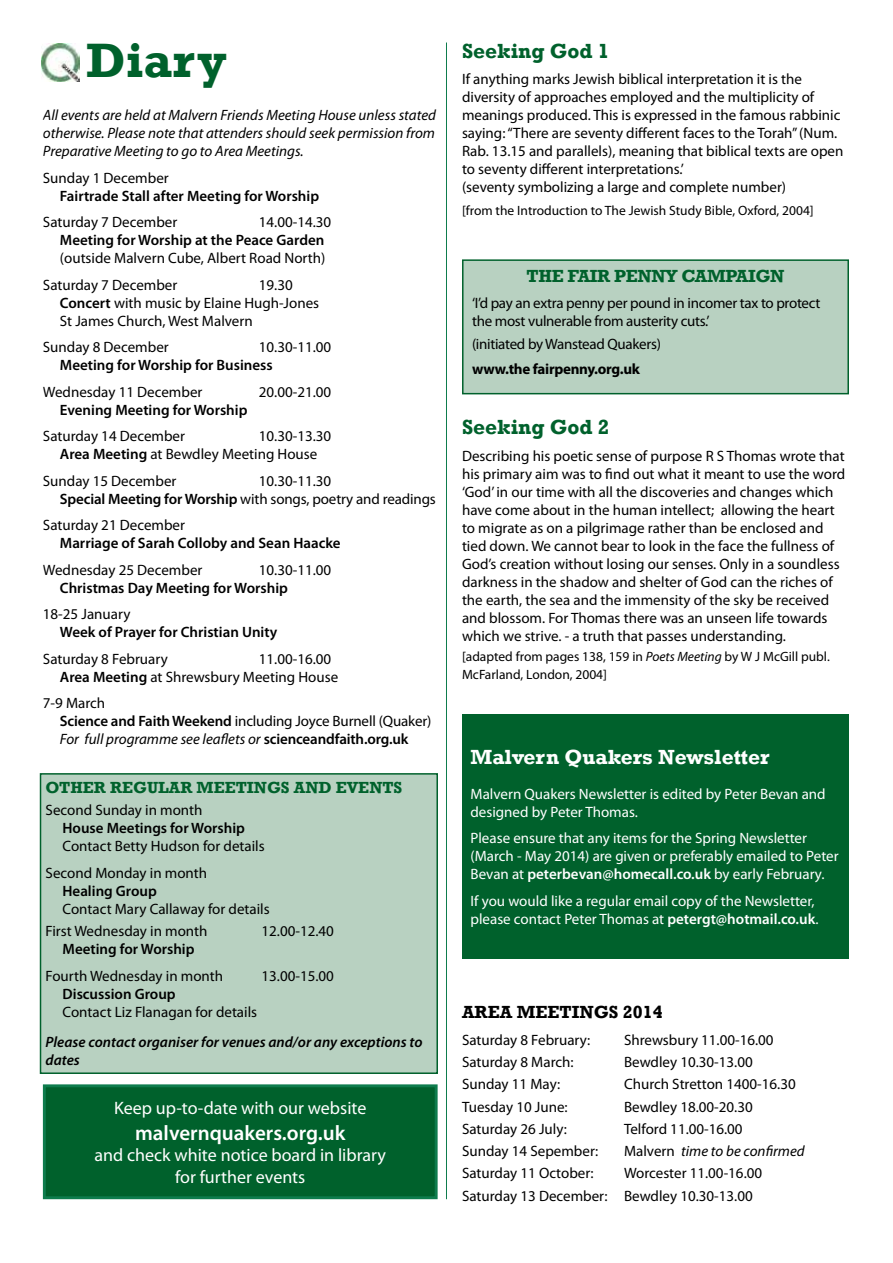
<style>
.page{position:relative;width:893px;height:1263px;background:#fff}
.page>*{position:absolute;margin:0;border:0;box-sizing:border-box;transform-origin:0 0}
.t1{font:700 49.5px "Rockwell";color:#00612c}
.t2{font:700 21px "Rockwell";color:#fff}
.t3{font:700 21px "Rockwell";color:#00612c}
.t4{font:600 21px "Myriad Pro";color:#fff}
.t5{font:18px/21.6px "Myriad Pro";color:#fff;text-align:center}
.t6{font:700 18px "Rockwell";letter-spacing:-.02em;color:#00612c}
.t7{font:700 18px "Rockwell";color:#000}
.t8{font:700 16.5px "Rockwell";color:#00612c}
.t9{font:15px/18px "Myriad Pro";color:#000}
.t10{font:600 15px/18px "Myriad Pro";color:#000}
.t11{font:15px/18px "Myriad Pro";color:#fff}
.t12{font:italic 15px/18px "Myriad Pro";color:#000;text-align:justify}
.t13{font:15px/18px "Myriad Pro";letter-spacing:-.02em;color:#000}
.t14{font:italic 600 15px/18px "Myriad Pro";color:#000}
.t15{font:700 15px "Myriad Pro";letter-spacing:-.02em;color:#000}
.t16{font:13.5px/18px "Myriad Pro";color:#000}
.s1{font-weight:600}
.s2{font-weight:400}
.s3{font-weight:400;font-style:italic}
.s4{font-style:italic}
.s5{font-style:normal}
</style>
<div class="page">
<img style="left:41px;top:43px;width:38px;height:39px">
<div style="left:463px;top:260px;width:385px;height:134px;background:#b8d1c1"></div>
<div style="left:462px;top:259px;width:387px;height:135px;border:2px solid #00612c"></div>
<hr style="left:446px;top:43px;width:1px;height:1156px;background:#0e7c4d">
<div style="left:41px;top:774px;width:396px;height:299px;background:#b8d1c1"></div>
<div style="left:40px;top:773px;width:398px;height:301px;border:2px solid #00612c"></div>
<div style="left:462px;top:714px;width:387px;height:244px;background:#00612c"></div>
<div style="left:44px;top:1086px;width:392px;height:112px;background:#00612c"></div>
<div style="left:43px;top:1084px;width:395px;height:115px;border:3px solid #0e7c4d"></div>
<h1 class="t1" style="left:86px;top:30px;width:142px">Diary</h1>
<p class="t12" style="left:43px;top:106px;width:395px">All events are held at Malvern Friends Meeting House unless stated otherwise. Please note that attenders should seek permission from Preparative Meeting to go to Area Meetings.</p>
<p class="t9" style="left:43px;top:168px;width:127px">Sunday 1 December</p>
<p class="t10" style="left:60px;top:186px;width:261px">Fairtrade Stall after Meeting for Worship</p>
<p class="t9" style="left:43px;top:213px;width:136px">Saturday 7 December</p>
<p class="t9" style="left:259px;top:213px;width:74px">14.00-14.30</p>
<p class="t10" style="left:60px;top:231px;width:266px">Meeting for Worship at the Peace Garden</p>
<p class="t9" style="left:43px;top:245px;width:284px;line-height:26.5px;text-indent:17px">(outside Malvern Cube, Albert Road North)<br>Saturday 7 December</p>
<p class="t9" style="left:60px;top:275px;width:261px;text-indent:199px">19.30<br><span class="s1">Concert</span> with music by Elaine Hugh-Jones<br>St James Church, West Malvern</p>
<p class="t9" style="left:43px;top:338px;width:127px">Sunday 8 December</p>
<p class="t9" style="left:259px;top:338px;width:74px">10.30-11.00</p>
<p class="t10" style="left:60px;top:356px;width:214px">Meeting for Worship for Business</p>
<p class="t9" style="left:43px;top:382px;width:161px">Wednesday 11 December</p>
<p class="t9" style="left:259px;top:382px;width:74px">20.00-21.00</p>
<p class="t10" style="left:60px;top:400px;width:189px">Evening Meeting for Worship</p>
<p class="t9" style="left:43px;top:427px;width:144px">Saturday 14 December</p>
<p class="t9" style="left:60px;top:427px;width:273px;text-indent:199px">10.30-13.30<br><span class="s1">Area Meeting</span> at Bewdley Meeting House</p>
<p class="t9" style="left:43px;top:471px;width:135px">Sunday 15 December</p>
<p class="t9" style="left:60px;top:471px;width:377px;text-indent:199px">10.30-11.30<br><span class="s1">Special Meeting for Worship</span> with songs, poetry and readings</p>
<p class="t9" style="left:43px;top:516px;width:144px">Saturday 21 December</p>
<p class="t10" style="left:60px;top:534px;width:282px">Marriage of Sarah Colloby and Sean Haacke</p>
<p class="t9" style="left:43px;top:560px;width:161px">Wednesday 25 December</p>
<p class="t9" style="left:259px;top:560px;width:74px">10.30-11.00</p>
<p class="t10" style="left:60px;top:578px;width:230px">Christmas Day Meeting for Worship</p>
<p class="t9" style="left:43px;top:605px;width:89px">18-25 January</p>
<p class="t10" style="left:60px;top:623px;width:219px">Week of Prayer for Christian Unity</p>
<p class="t9" style="left:43px;top:649px;width:126px">Saturday 8 February</p>
<p class="t9" style="left:60px;top:649px;width:280px;text-indent:199px">11.00-16.00<br><span class="s1">Area Meeting</span> at Shrewsbury Meeting House</p>
<p class="t10" style="left:60px;top:694px;width:373px;text-indent:-17px"><span class="s2">7-9 March<br></span>Science and Faith Weekend <span class="s2">including Joyce Burnell (Quaker)<br></span><span class="s3">For full programme see leaflets or</span> scienceandfaith.org.uk</p>
<p class="t8" style="left:46px;top:777px;width:358px">OTHER REGULAR MEETINGS AND EVENTS</p>
<p class="t9" style="left:46px;top:801px;width:158px">Second Sunday in month</p>
<p class="t10" style="left:63px;top:819px;width:184px">House Meetings for Worship</p>
<p class="t9" style="left:46px;top:833px;width:221px;line-height:26.5px;text-indent:17px">Contact Betty Hudson for details<br>Second Monday in month</p>
<p class="t10" style="left:63px;top:881px;width:96px">Healing Group</p>
<p class="t9" style="left:46px;top:897px;width:226px;line-height:22.2px;text-indent:17px">Contact Mary Callaway for details<br>First Wednesday in month</p>
<p class="t9" style="left:262px;top:922px;width:74px">12.00-12.40</p>
<p class="t10" style="left:63px;top:940px;width:134px">Meeting for Worship</p>
<p class="t9" style="left:46px;top:966px;width:179px">Fourth Wednesday in month</p>
<p class="t9" style="left:262px;top:966px;width:74px">13.00-15.00</p>
<p class="t10" style="left:63px;top:984px;width:115px">Discussion Group</p>
<p class="t9" style="left:63px;top:1002px;width:196px">Contact Liz Flanagan for details</p>
<p class="t14" style="left:46px;top:1033px;width:379px">Please contact organiser for venues and/or any exceptions to dates</p>
<p class="t5" style="left:114px;top:1097px;width:254px">Keep up-to-date with our website</p>
<h2 class="t4" style="left:135px;top:1119px;width:212px">malvernquakers.org.uk</h2>
<p class="t5" style="left:95px;top:1144px;width:293px">and check white notice board in library for further events</p>
<h2 class="t3" style="left:462px;top:38px;width:149px">Seeking God 1</h2>
<p class="t9" style="left:462px;top:70px;width:383px">If anything marks Jewish biblical interpretation it is the diversity of approaches employed and the multiplicity of meanings produced. This is expressed in the famous rabbinic saying: “There are seventy different faces to the Torah” (Num.<br>Rab. 13.15 and parallels), meaning that biblical texts are open to seventy different interpretations.’<br>(seventy symbolizing a large and complete number)</p>
<p class="t16" style="left:462px;top:201px;width:353px">[from the Introduction to The Jewish Study Bible, Oxford, 2004]</p>
<p class="t6" style="left:527px;top:265px;width:259px">THE FAIR PENNY CAMPAIGN</p>
<p class="t13" style="left:472px;top:294px;width:350px">‘I’d pay an extra penny per pound in incomer tax to protect the most vulnerable from austerity cuts.’</p>
<p class="t13" style="left:472px;top:334px;width:190px">(initiated by Wanstead Quakers)</p>
<p class="t15" style="left:472px;top:360px;width:169px">www.the fairpenny.org.uk</p>
<h2 class="t3" style="left:462px;top:415px;width:149px">Seeking God 2</h2>
<p class="t9" style="left:462px;top:447px;width:385px">Describing his poetic sense of purpose R S Thomas wrote that his primary aim was to find out what it meant to use the word ‘God’ in our time with all the discoveries and changes which have come about in the human intellect; allowing the heart to migrate as on a pilgrimage rather than be enclosed and tied down. We cannot bear to look in the face the fullness of God’s creation without losing our senses. Only in a soundless darkness in the shadow and shelter of God can the riches of the earth, the sea and the immensity of the sky be received and blossom. For Thomas there was an unseen life towards which we strive. - a truth that passes understanding.</p>
<p class="t16" style="left:462px;top:648px;width:369px">[adapted from pages 138, 159 in <span class="s4">Poets Meeting</span> by W J McGill publ.<br>McFarland, London, 2004]</p>
<h2 class="t2" style="left:470px;top:744px;width:301px">Malvern Quakers Newsletter</h2>
<p class="t11" style="left:470px;top:784px;width:357px">Malvern Quakers Newsletter is edited by Peter Bevan and designed by Peter Thomas.</p>
<p class="t11" style="left:470px;top:829px;width:370px">Please ensure that any items for the Spring Newsletter (March - May 2014) are given or preferably emailed to Peter<br>Bevan at <span class="s1">peterbevan@homecall.co.uk</span> by early February.</p>
<p class="t11" style="left:470px;top:891px;width:349px">If you would like a regular email copy of the Newsletter, please contact Peter Thomas at <span class="s1">petergt@hotmail.co.uk</span>.</p>
<p class="t7" style="left:462px;top:1001px;width:202px">AREA MEETINGS 2014</p>
<p class="t9" style="left:462px;top:1031px;width:130px">Saturday 8 February:</p>
<p class="t9" style="left:624px;top:1031px;width:151px">Shrewsbury 11.00-16.00</p>
<p class="t9" style="left:462px;top:1053px;width:113px">Saturday 8 March:</p>
<p class="t9" style="left:624px;top:1053px;width:130px">Bewdley 10.30-13.00</p>
<p class="t9" style="left:462px;top:1075px;width:100px">Sunday 11 May:</p>
<p class="t9" style="left:624px;top:1075px;width:173px">Church Stretton 1400-16.30</p>
<p class="t9" style="left:462px;top:1097px;width:107px">Tuesday 10 June:</p>
<p class="t9" style="left:624px;top:1097px;width:130px">Bewdley 18.00-20.30</p>
<p class="t9" style="left:462px;top:1120px;width:106px">Saturday 26 July:</p>
<p class="t9" style="left:624px;top:1120px;width:120px">Telford 11.00-16.00</p>
<p class="t9" style="left:462px;top:1142px;width:138px">Sunday 14 Sepember:</p>
<p class="t12" style="left:624px;top:1142px;width:182px"><span class="s5">Malvern</span> time to be confirmed</p>
<p class="t9" style="left:462px;top:1164px;width:133px">Saturday 11 October:</p>
<p class="t9" style="left:462px;top:1162px;width:302px;line-height:22.2px;text-indent:162px">Worcester 11.00-16.00<br>Saturday 13 December: Bewdley 10.30-13.00</p>
</div>
